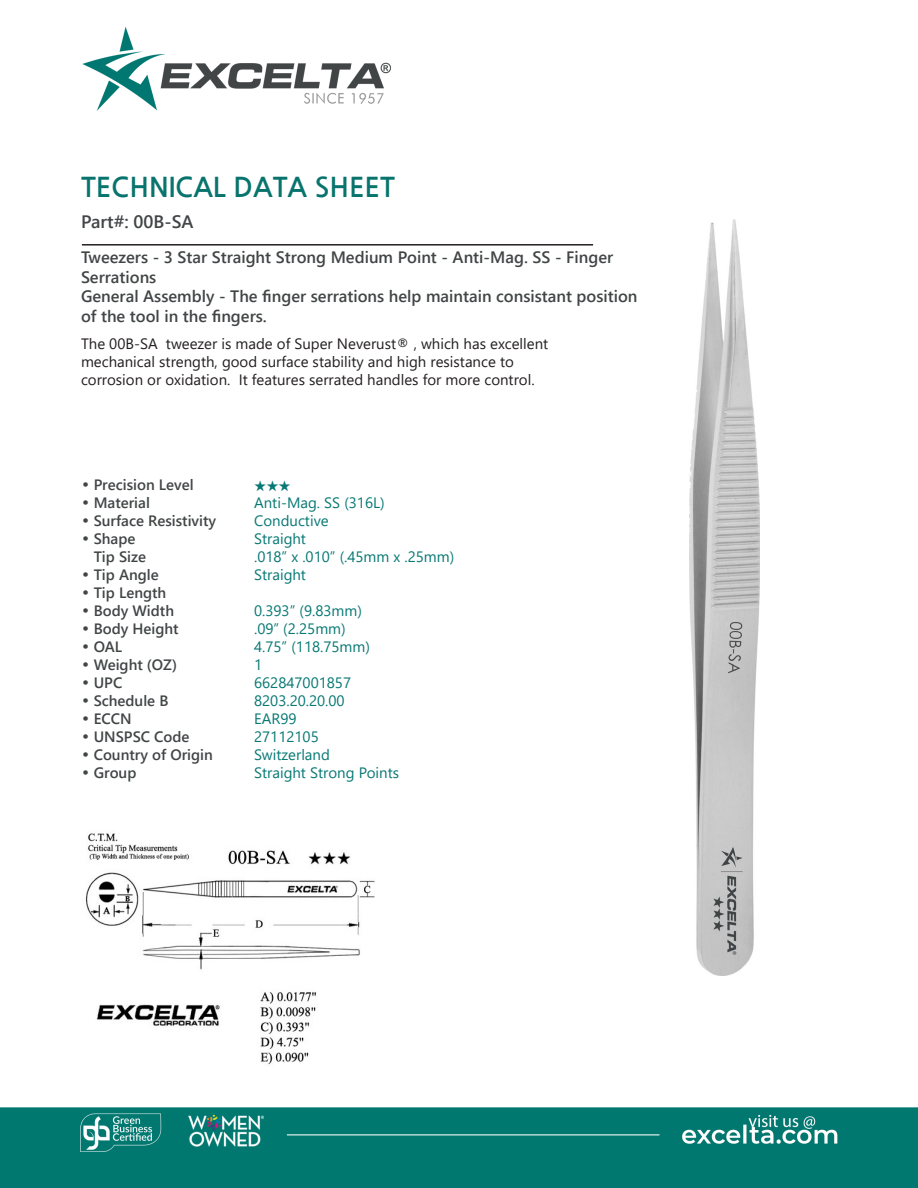
<style>
.page{position:relative;width:918px;height:1188px;background:#fff}
.page>*{position:absolute;margin:0;border:0;box-sizing:border-box;transform-origin:0 0}
.t1{font:700 27px "Nanum Gothic";color:#08746d}
.t2{font:700 18px "Yu Gothic UI";color:#414546}
.t3{font:700 16.5px/19.8px "Yu Gothic UI";color:#414546}
.CT_s_CTM{font:15px "Yu Gothic UI";color:#077874}
.t4{font:15px/18px "Yu Gothic UI";color:#231f20}
.CT_s_CTM-2{font:700 15px "Yu Gothic UI";color:#414546}
.CT_s_CTM-3{font:500 15px "ITC Zapf Dingbats";color:#077874}
.s1{font-family:"Century Gothic";font-weight:400}
</style>
<div class="page">
<img style="left:0;top:27px;width:918px;height:1161px">
<img style="left:689px;top:220px;width:71px;height:756px">
<img style="left:77px;top:827px;width:310px;height:242px">
<hr style="left:82px;top:244px;width:511px;height:2px;background:#231f20">
<p class="t1" style="left:81px;top:173px;width:315px">TECHNICAL DATA SHEET</p>
<p class="t2" style="left:81px;top:212px;width:114px">Part#: 00B-SA</p>
<p class="t3" style="left:81px;top:247px;width:534px">Tweezers - 3 Star Straight Strong Medium Point - Anti-Mag. SS - Finger<br>Serrations</p>
<p class="t3" style="left:81px;top:287px;width:558px">General Assembly - The finger serrations help maintain consistant position of the tool in the fingers.</p>
<p class="t4" style="left:81px;top:333px;width:469px">The 00B-SA tweezer is made of Super Neverust® , which has excellent mechanical strength, good surface stability and high resistance to corrosion or oxidation. It features serrated handles for more control.</p>
<p class="CT_s_CTM-2" style="left:81px;top:476px;width:114px"><span class="s1">•</span> Precision Level</p>
<p class="CT_s_CTM-3" style="left:254px;top:479px;width:38px">★★★</p>
<p class="CT_s_CTM-2" style="left:81px;top:494px;width:70px"><span class="s1">•</span> Material</p>
<p class="CT_s_CTM" style="left:254px;top:489px;width:132px">Anti-Mag. SS (316L)</p>
<p class="CT_s_CTM-2" style="left:81px;top:512px;width:137px"><span class="s1">•</span> Surface Resistivity</p>
<p class="CT_s_CTM" style="left:254px;top:507px;width:76px">Conductive</p>
<p class="CT_s_CTM-2" style="left:81px;top:530px;width:56px"><span class="s1">•</span> Shape</p>
<p class="CT_s_CTM" style="left:254px;top:525px;width:53px">Straight</p>
<p class="CT_s_CTM-2" style="left:94px;top:548px;width:54px">Tip Size</p>
<p class="CT_s_CTM" style="left:254px;top:543px;width:202px">.018” x .010” (.45mm x .25mm)</p>
<p class="CT_s_CTM-2" style="left:81px;top:566px;width:79px"><span class="s1">•</span> Tip Angle</p>
<p class="CT_s_CTM" style="left:254px;top:561px;width:53px">Straight</p>
<p class="CT_s_CTM-2" style="left:81px;top:584px;width:87px"><span class="s1">•</span> Tip Length</p>
<p class="CT_s_CTM-2" style="left:81px;top:602px;width:95px"><span class="s1">•</span> Body Width</p>
<p class="CT_s_CTM" style="left:254px;top:597px;width:109px">0.393” (9.83mm)</p>
<p class="CT_s_CTM-2" style="left:81px;top:620px;width:99px"><span class="s1">•</span> Body Height</p>
<p class="CT_s_CTM" style="left:254px;top:615px;width:93px">.09” (2.25mm)</p>
<p class="CT_s_CTM-2" style="left:81px;top:638px;width:43px"><span class="s1">•</span> OAL</p>
<p class="CT_s_CTM" style="left:254px;top:633px;width:117px">4.75” (118.75mm)</p>
<p class="CT_s_CTM-2" style="left:81px;top:656px;width:98px"><span class="s1">•</span> Weight (OZ)</p>
<p class="CT_s_CTM" style="left:254px;top:651px;width:10px">1</p>
<p class="CT_s_CTM-2" style="left:81px;top:674px;width:43px"><span class="s1">•</span> UPC</p>
<p class="CT_s_CTM" style="left:254px;top:669px;width:99px">662847001857</p>
<p class="CT_s_CTM-2" style="left:81px;top:692px;width:89px"><span class="s1">•</span> Schedule B</p>
<p class="CT_s_CTM" style="left:254px;top:687px;width:92px">8203.20.20.00</p>
<p class="CT_s_CTM-2" style="left:81px;top:710px;width:52px"><span class="s1">•</span> ECCN</p>
<p class="CT_s_CTM" style="left:254px;top:705px;width:44px">EAR99</p>
<p class="CT_s_CTM-2" style="left:81px;top:728px;width:110px"><span class="s1">•</span> UNSPSC Code</p>
<p class="CT_s_CTM" style="left:254px;top:723px;width:66px">27112105</p>
<p class="CT_s_CTM-2" style="left:81px;top:746px;width:133px"><span class="s1">•</span> Country of Origin</p>
<p class="CT_s_CTM" style="left:254px;top:741px;width:77px">Switzerland</p>
<p class="CT_s_CTM-2" style="left:81px;top:764px;width:57px"><span class="s1">•</span> Group</p>
<p class="CT_s_CTM" style="left:254px;top:759px;width:146px">Straight Strong Points</p>
</div>
